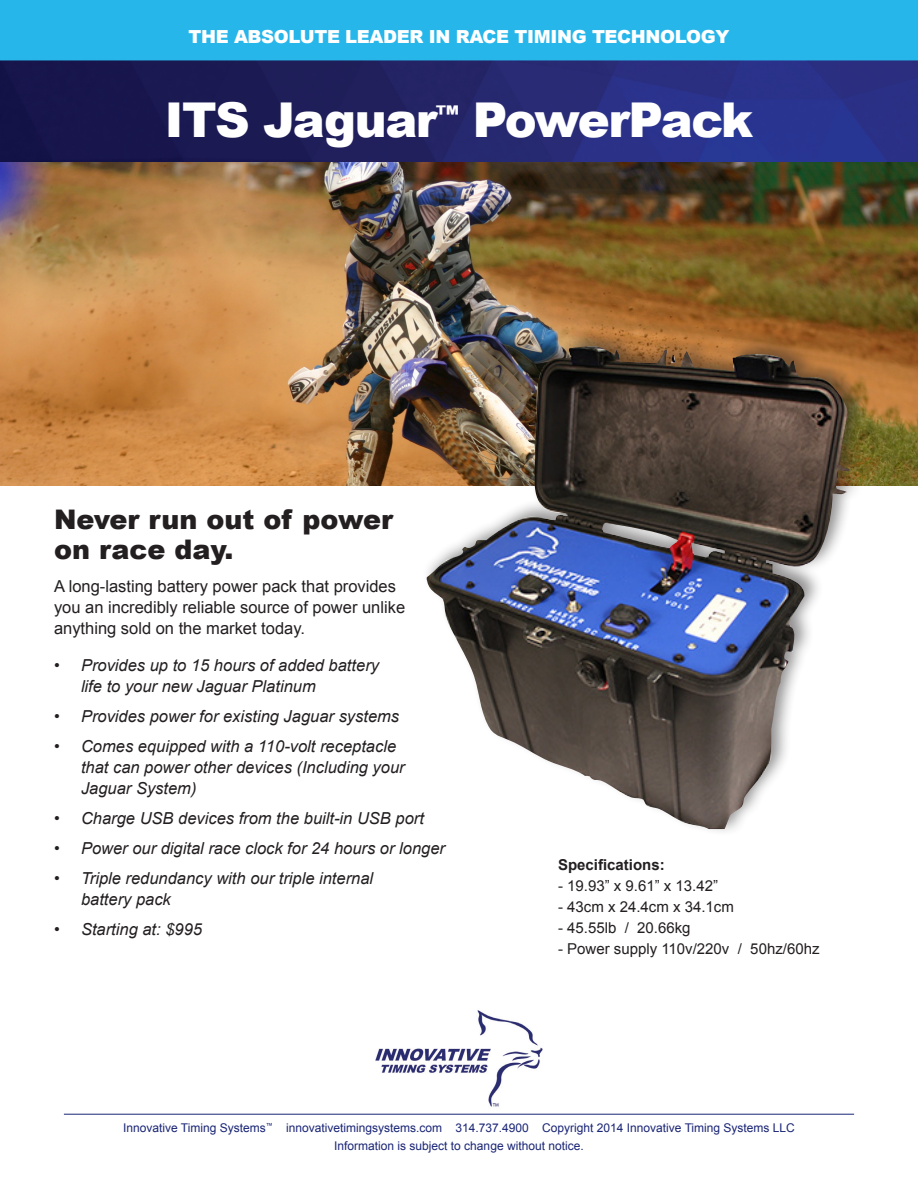
<style>
.page{position:relative;width:918px;height:1188px;background:#fff}
.page>*{position:absolute;margin:0;border:0;box-sizing:border-box;transform-origin:0 0}
.t1{font:900 48px "Arial";letter-spacing:-.03em;color:#fff}
.Arial_Black_18_24{font:900 27px/30px "Arial";color:#231f20}
.t2{font:900 18px "Arial";letter-spacing:-.02em;color:#fff}
.bullet_points_10_12{font:italic 16.5px/21px "Arial";color:#231f20}
.Arial_10_12{font:16.5px/21px "Arial";color:#231f20}
.Arial_10_12-2{font:15px "Arial";color:#231f20}
.Arial_10_12-3{font:700 15px "Arial";color:#231f20}
.t3{font:12px "Arial";color:#192575}
</style>
<div class="page">
<img style="left:375px;top:1010px;width:168px;height:97px">
<img style="left:0;top:60px;width:918px;height:426px">
<hr style="left:64px;top:1114px;width:790px;height:1px;background:#192575">
<hr style="left:0;top:59px;width:918px;height:1px;background:#26b6ea">
<div style="left:0;top:0;width:918px;height:59px;background:#26b6ea"></div>
<div style="left:422px;top:328px;width:447px;height:509px;background:#231f20;opacity:.5"></div>
<img style="left:426px;top:346px;width:424px;height:483px">
<p class="t2" style="left:188px;top:24px;width:542px">THE ABSOLUTE LEADER IN RACE TIMING TECHNOLOGY</p>
<p class="t1" style="left:165px;top:85px;width:590px">ITS Jaguar<sup>™</sup> PowerPack</p>
<p class="Arial_Black_18_24" style="left:54px;top:503px;width:341px">Never run out of power on race day.</p>
<p class="Arial_10_12" style="left:54px;top:576px;width:353px">A long-lasting battery power pack that provides you an incredibly reliable source of power unlike anything sold on the market today.</p>
<p class="bullet_points_10_12" style="left:81px;top:655px;width:300px;text-indent:-27px">• Provides up to 15 hours of added battery life to your new Jaguar Platinum</p>
<p class="bullet_points_10_12" style="left:54px;top:706px;width:347px">• Provides power for existing Jaguar systems</p>
<p class="bullet_points_10_12" style="left:81px;top:736px;width:325px;text-indent:-27px">• Comes equipped with a 110-volt receptacle that can power other devices (Including your<br>Jaguar System)</p>
<p class="bullet_points_10_12" style="left:54px;top:808px;width:371px">• Charge USB devices from the built-in USB port</p>
<p class="bullet_points_10_12" style="left:54px;top:838px;width:393px">• Power our digital race clock for 24 hours or longer</p>
<p class="bullet_points_10_12" style="left:81px;top:868px;width:294px;text-indent:-27px">• Triple redundancy with our triple internal battery pack</p>
<p class="bullet_points_10_12" style="left:54px;top:919px;width:150px">• Starting at: $995</p>
<p class="Arial_10_12-3" style="left:558px;top:854px;width:108px">Specifications:</p>
<p class="Arial_10_12-2" style="left:558px;top:875px;width:162px">- 19.93” x 9.61” x 13.42”</p>
<p class="Arial_10_12-2" style="left:558px;top:896px;width:177px">- 43cm x 24.4cm x 34.1cm</p>
<p class="Arial_10_12-2" style="left:558px;top:917px;width:134px">- 45.55lb / 20.66kg</p>
<p class="Arial_10_12-2" style="left:558px;top:938px;width:263px">- Power supply 110v/220v / 50hz/60hz</p>
<p class="t3" style="left:123px;top:1120px;width:673px">Innovative Timing Systems<sup>™</sup> innovativetimingsystems.com 314.737.4900 Copyright 2014 Innovative Timing Systems LLC</p>
<p class="t3" style="left:334px;top:1138px;width:251px">Information is subject to change without notice.</p>
</div>
